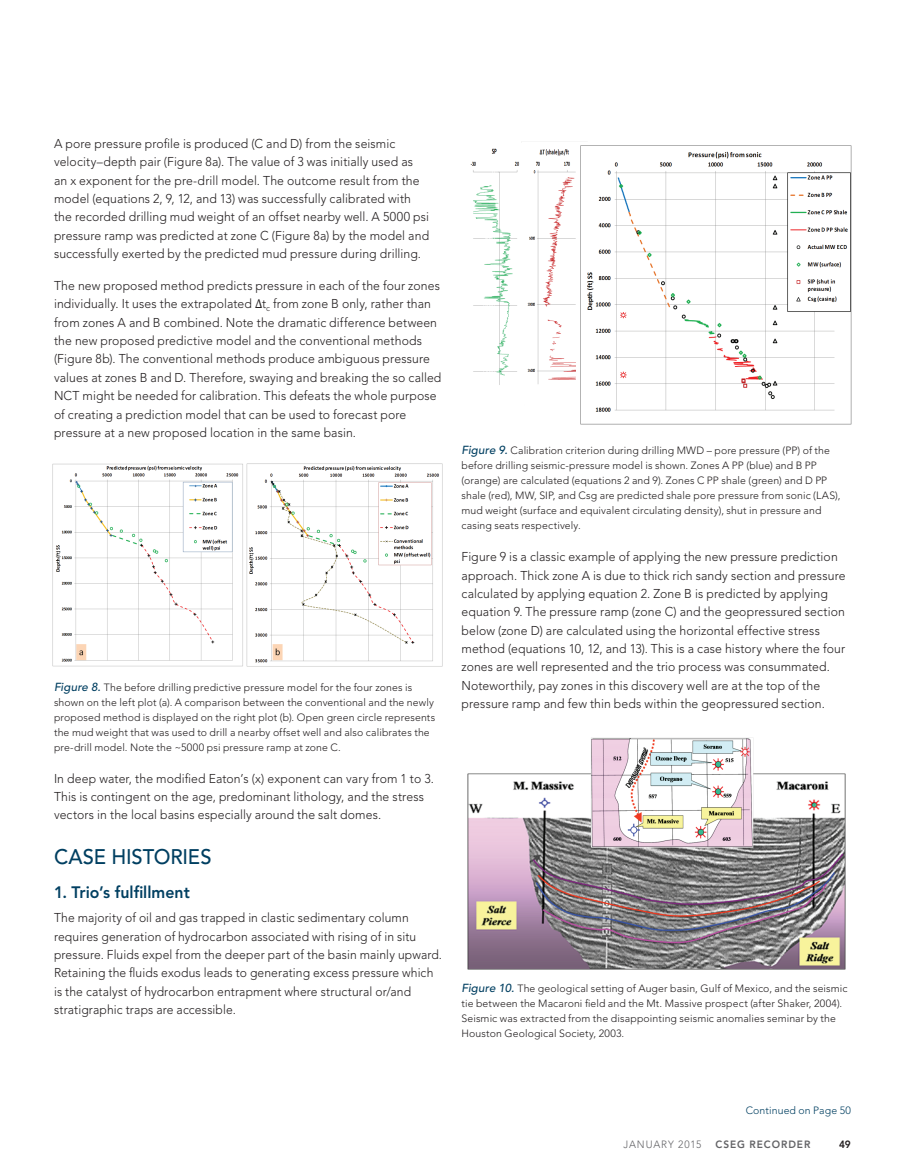
<style>
.page{position:relative;width:905px;height:1175px;background:#fff}
.page>*{position:absolute;margin:0;border:0;box-sizing:border-box;transform-origin:0 0}
.t1{font:500 21px "Avenir";letter-spacing:-.01em;color:#003f61;scale:.96 1}
.t2{font:800 16.5px "Avenir";color:#003f61;scale:.96 1}
.t3{font:300 12.75px/18.3px "Avenir";letter-spacing:.01em;color:#231f20;scale:.96 1}
.t4{font:300 12.75px/18.3px "Avenir";letter-spacing:.01em;color:#231f20;scale:.95 1}
.t5{font:300 10.5px/15px "Avenir";letter-spacing:.01em;color:#231f20}
.t6{font:300 10.5px "Avenir";letter-spacing:.01em;color:#003f61}
.t7{font:800 10.5px "Avenir";letter-spacing:.095em;color:#636366;scale:.96 1}
.t8{font:300 10.5px "Avenir";letter-spacing:.09em;color:#636366;scale:.96 1}
.t9{font:800 10.5px "Avenir";color:#231f20;scale:.96 1}
.s1{font-family:"Cambria Math";font-weight:400}
.s2{font-weight:500;font-style:italic;font-size:11.7px;color:#003f61}
</style>
<div class="page">
<img style="left:53px;top:463px;width:389px;height:203px">
<img style="left:470px;top:145px;width:381px;height:279px">
<img style="left:467px;top:737px;width:378px;height:232px">
<p class="t3" style="left:54px;top:134px;width:392px">A pore pressure profile is produced (C and D) from the seismic velocity–depth pair (Figure 8a). The value of 3 was initially used as an x exponent for the pre-drill model. The outcome result from the model (equations 2, 9, 12, and 13) was successfully calibrated with the recorded drilling mud weight of an offset nearby well. A 5000 psi pressure ramp was predicted at zone C (Figure 8a) by the model and successfully exerted by the predicted mud pressure during drilling.</p>
<p class="t3" style="left:54px;top:276px;width:405px">The new proposed method predicts pressure in each of the four zones individually. It uses the extrapolated <span class="s1">Δ</span>t<sub>c</sub> from zone B only, rather than from zones A and B combined. Note the dramatic difference between the new proposed predictive model and the conventional methods (Figure 8b). The conventional methods produce ambiguous pressure values at zones B and D. Therefore, swaying and breaking the so called NCT might be needed for calibration. This defeats the whole purpose of creating a prediction model that can be used to forecast pore pressure at a new proposed location in the same basin.</p>
<p class="t5" style="left:54px;top:679px;width:383px"><span class="s2">Figure 8.</span> The before drilling predictive pressure model for the four zones is shown on the left plot (a). A comparison between the conventional and the newly proposed method is displayed on the right plot (b). Open green circle represents the mud weight that was used to drill a nearby offset well and also calibrates the pre-drill model. Note the ~5000 psi pressure ramp at zone C.</p>
<p class="t3" style="left:54px;top:769px;width:397px">In deep water, the modified Eaton’s (x) exponent can vary from 1 to 3.<br>This is contingent on the age, predominant lithology, and the stress vectors in the local basins especially around the salt domes.</p>
<h1 class="t1" style="left:54px;top:844px;width:165px">CASE HISTORIES</h1>
<p class="t2" style="left:54px;top:882px;width:143px">1. Trio’s fulfillment</p>
<p class="t4" style="left:54px;top:908px;width:410px">The majority of oil and gas trapped in clastic sedimentary column requires generation of hydrocarbon associated with rising of in situ pressure. Fluids expel from the deeper part of the basin mainly upward.<br>Retaining the fluids exodus leads to generating excess pressure which is the catalyst of hydrocarbon entrapment where structural or/and stratigraphic traps are accessible.</p>
<p class="t5" style="left:461px;top:443px;width:380px"><span class="s2">Figure 9.</span> Calibration criterion during drilling MWD – pore pressure (PP) of the before drilling seismic-pressure model is shown. Zones A PP (blue) and B PP (orange) are calculated (equations 2 and 9). Zones C PP shale (green) and D PP shale (red), MW, SIP, and Csg are predicted shale pore pressure from sonic (LAS), mud weight (surface and equivalent circulating density), shut in pressure and casing seats respectively.</p>
<p class="t3" style="left:461px;top:547px;width:401px">Figure 9 is a classic example of applying the new pressure prediction approach. Thick zone A is due to thick rich sandy section and pressure calculated by applying equation 2. Zone B is predicted by applying equation 9. The pressure ramp (zone C) and the geopressured section below (zone D) are calculated using the horizontal effective stress method (equations 10, 12, and 13). This is a case history where the four zones are well represented and the trio process was consummated.<br>Noteworthily, pay zones in this discovery well are at the top of the pressure ramp and few thin beds within the geopressured section.</p>
<p class="t5" style="left:461px;top:980px;width:387px"><span class="s2">Figure 10.</span> The geological setting of Auger basin, Gulf of Mexico, and the seismic tie between the Macaroni field and the Mt. Massive prospect (after Shaker, 2004).<br>Seismic was extracted from the disappointing seismic anomalies seminar by the Houston Geological Society, 2003.</p>
<p class="t6" style="left:745px;top:1104px;width:107px">Continued on Page 50</p>
<p class="t8" style="left:623px;top:1138px;width:83px">JANUARY 2015</p>
<p class="t7" style="left:715px;top:1138px;width:100px">CSEG RECORDER</p>
<p class="t9" style="left:839px;top:1138px;width:14px">49</p>
</div>
